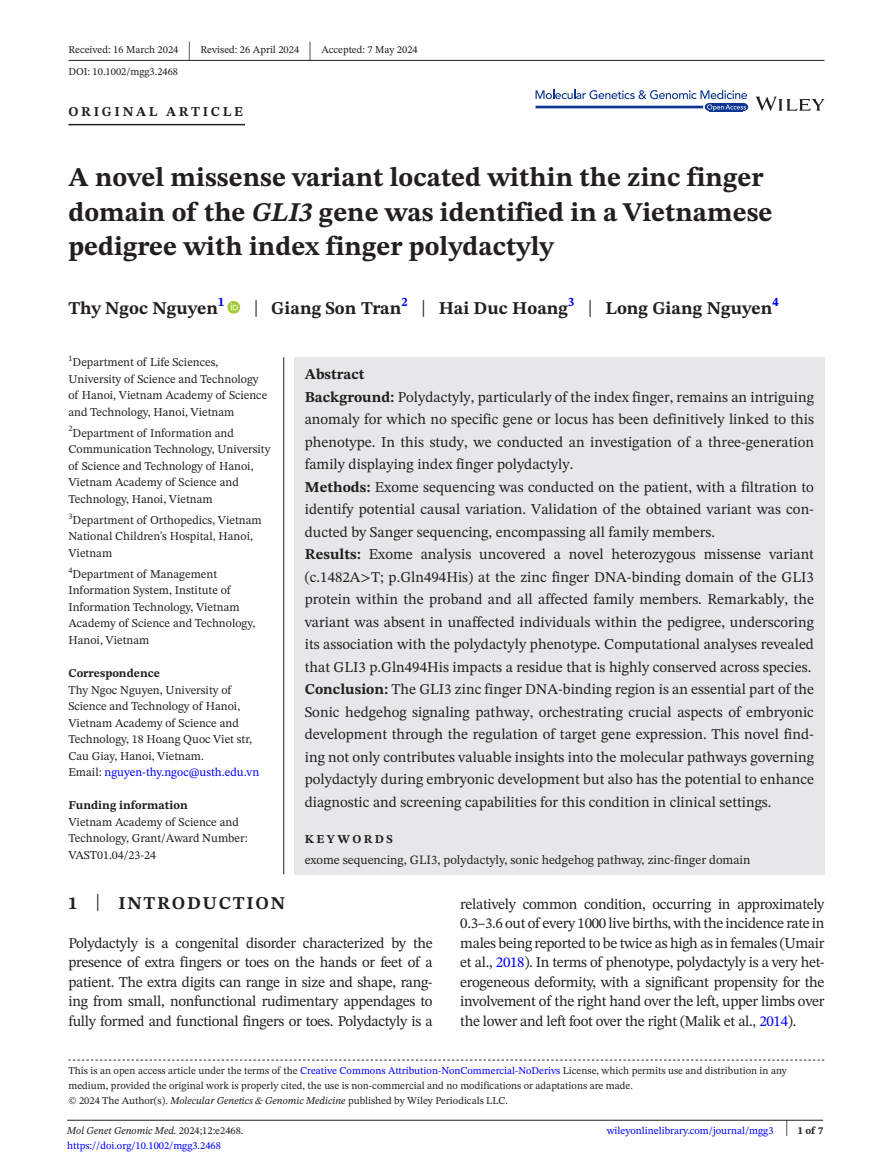
<style>
.page{position:relative;width:893px;height:1174px;background:#fff}
.page>*{position:absolute;margin:0;border:0;box-sizing:border-box;transform-origin:0 0}
.t1{font:700 27px/34.5px "STIX Two Text";color:#231f20}
.t2{font:25.65px "STIX Two Text";color:#231f20;scale:.49 1}
.t3{font:700 18px "STIX Two Text";color:#231f20}
.t4{font:700 18px "STIX Two Text";letter-spacing:.1em;color:#231f20}
.t5{font:15px/22.5px "STIX Two Text";color:#231f20;text-align:justify}
.t6{font:700 13.5px "STIX Two Text";letter-spacing:.2em;color:#231f20}
.t7{font:12.75px "STIX Two Text";color:#231f20}
.t8{font:12px/16.5px "STIX Two Text";color:#231f20}
.t9{font:700 12px "STIX Two Text";color:#231f20}
.t10{font:700 12px "STIX Two Text";letter-spacing:.2em;color:#231f20}
.t11{font:10.5px/15px "STIX Two Text";color:#231f20}
.t12{font:10.5px "STIX Two Text";color:#00f}
.t13{font:italic 10.5px "STIX Two Text";color:#231f20}
.t14{font:700 10.5px "STIX Two Text";color:#231f20}
.s1{font-style:italic}
.s2{font-weight:400;font-size:23.4px}
.s3{color:#00f}
.s4{font-weight:700}
.s5{font-family:"STIX"}
.s6{font-weight:400;font-size:23.7px}
.s7{font-style:normal}
.s8{font-weight:400;font-size:22.2px}
</style>
<div class="page">
<hr style="left:67px;top:1119px;width:756px;height:1px;background:#231f20">
<svg style="left:756px;top:97px;width:68px;height:14px"></svg>
<svg style="left:536px;top:90px;width:211px;height:21px"></svg>
<hr style="left:68px;top:60px;width:756px;height:1px;background:#231f20">
<hr style="left:68px;top:124px;width:177px;height:1px;background:#231f20">
<svg style="left:227px;top:301px;width:13px;height:13px"></svg>
<svg style="left:231px;top:303px;width:7px;height:7px"></svg>
<div style="left:294px;top:357px;width:530px;height:517px;background:#e6e7e9"></div>
<hr style="left:283px;top:357px;width:1px;height:517px;background:#231f20">
<svg style="left:68px;top:1059px;width:756px;height:1px"></svg>
<p class="t11" style="left:68px;top:42px;width:111px">Received: 16 March 2024</p>
<h2 class="t2" style="left:188px;top:32px;width:8px">|</h2>
<p class="t11" style="left:201px;top:42px;width:100px">Revised: 26 April 2024</p>
<h2 class="t2" style="left:309px;top:32px;width:8px">|</h2>
<p class="t11" style="left:321px;top:42px;width:98px">Accepted: 7 May 2024</p>
<p class="t11" style="left:68px;top:64px;width:111px">DOI: 10.1002/mgg3.2468</p>
<p class="t6" style="left:68px;top:101px;width:176px">ORIGINAL ARTICLE</p>
<h1 class="t1" style="left:68px;top:161px;width:705px">A novel missense variant located within the zinc finger domain of the <span class="s1">GLI3</span> gene was identified in a Vietnamese pedigree with index finger polydactyly</h1>
<p class="t3" style="left:68px;top:295px;width:157px">Thy Ngoc Nguyen<sup>1</sup></p>
<p class="t3" style="left:254px;top:295px;width:526px"><span class="s2">|</span> Giang Son Tran<sup>2</sup> <span class="s2">|</span> Hai Duc Hoang<sup>3</sup> <span class="s2">|</span> Long Giang Nguyen<sup>4</sup></p>
<p class="t8" style="left:68px;top:354px;width:200px"><sup>1</sup>Department of Life Sciences, University of Science and Technology of Hanoi, Vietnam Academy of Science and Technology, Hanoi, Vietnam</p>
<p class="t8" style="left:68px;top:424px;width:204px"><sup>2</sup>Department of Information and Communication Technology, University of Science and Technology of Hanoi, Vietnam Academy of Science and Technology, Hanoi, Vietnam</p>
<p class="t8" style="left:68px;top:511px;width:195px"><sup>3</sup>Department of Orthopedics, Vietnam<br>National Children's Hospital, Hanoi,<br>Vietnam</p>
<p class="t8" style="left:68px;top:565px;width:188px"><sup>4</sup>Department of Management<br>Information System, Institute of<br>Information Technology, Vietnam<br>Academy of Science and Technology,<br>Hanoi, Vietnam</p>
<p class="t9" style="left:68px;top:664px;width:93px">Correspondence</p>
<p class="t8" style="left:68px;top:681px;width:192px">Thy Ngoc Nguyen, University of<br>Science and Technology of Hanoi,<br>Vietnam Academy of Science and<br>Technology, 18 Hoang Quoc Viet str,<br>Cau Giay, Hanoi, Vietnam.<br>Email: <span class="s3">nguyen-thy.ngoc@usth.edu.vn</span></p>
<p class="t9" style="left:68px;top:796px;width:121px">Funding information</p>
<p class="t8" style="left:68px;top:813px;width:181px">Vietnam Academy of Science and<br>Technology, Grant/Award Number:<br>VAST01.04/23-24</p>
<p class="t5" style="left:305px;top:363px;width:511px;text-align:left"><span class="s4">Abstract<br>Background:</span> Polydactyly, particularly of the index finger, remains an intriguing anomaly for which no specific gene or locus has been definitively linked to this phenotype. In this study, we conducted an investigation of a three-generation family displaying index finger polydactyly.<br><span class="s4">Methods:</span> Exome sequencing was conducted on the patient, with a filtration to identify potential causal variation. Validation of the obtained variant was con&shy;ducted by Sanger sequencing, encompassing all family members.<br><span class="s4">Results:</span> Exome analysis uncovered a novel heterozygous missense variant (c.1482A<span class="s5">&gt;</span>T; p.Gln494His) at the zinc finger DNA-binding domain of the GLI3 protein within the proband and all affected family members. Remarkably, the variant was absent in unaffected individuals within the pedigree, underscoring its association with the polydactyly phenotype. Computational analyses revealed that GLI3 p.Gln494His impacts a residue that is highly conserved across species.<br><span class="s4">Conclusion:</span> The GLI3 zinc finger DNA-binding region is an essential part of the Sonic hedgehog signaling pathway, orchestrating crucial aspects of embryonic development through the regulation of target gene expression. This novel find&shy;ing not only contributes valuable insights into the molecular pathways governing polydactyly during embryonic development but also has the potential to enhance diagnostic and screening capabilities for this condition in clinical settings.</p>
<p class="t10" style="left:305px;top:830px;width:90px">KEYWORDS</p>
<p class="t7" style="left:305px;top:850px;width:447px">exome sequencing, GLI3, polydactyly, sonic hedgehog pathway, zinc-finger domain</p>
<p class="t4" style="left:68px;top:890px;width:218px">1 <span class="s6">|</span> INTRODUCTION</p>
<p class="t5" style="left:68px;top:933px;width:366px;line-height:19.5px">Polydactyly is a congenital disorder characterized by the presence of extra fingers or toes on the hands or feet of a patient. The extra digits can range in size and shape, rang&shy;ing from small, nonfunctional rudimentary appendages to fully formed and functional fingers or toes. Polydactyly is a</p>
<p class="t5" style="left:460px;top:894px;width:366px;line-height:19.5px">relatively common condition, occurring in approximately 0.3–3.6 out of every 1000 live births, with the incidence rate in males being reported to be twice as high as in females (Umair et al., <span class="s3">2018</span>). In terms of phenotype, polydactyly is a very het&shy;erogeneous deformity, with a significant propensity for the involvement of the right hand over the left, upper limbs over the lower and left foot over the right (Malik et al., <span class="s3">2014</span>).</p>
<p class="t11" style="left:68px;top:1063px;width:720px">This is an open access article under the terms of the <span class="s3">Creative Commons Attribution-NonCommercial-NoDerivs</span> License, which permits use and distribution in any medium, provided the original work is properly cited, the use is non-commercial and no modifications or adaptations are made.<br>© 2024 The Author(s). <span class="s1">Molecular Genetics &amp; Genomic Medicine</span> published by Wiley Periodicals LLC.</p>
<p class="t13" style="left:67px;top:1123px;width:178px">Mol Genet Genomic Med. <span class="s7">2024;12:e2468.</span></p>
<p class="t14" style="left:785px;top:1123px;width:39px"><span class="s8">|</span> 1 of 7</p>
<p class="t12" style="left:67px;top:1138px;width:155px">https://doi.org/10.1002/mgg3.2468</p>
<p class="t12" style="left:607px;top:1123px;width:168px">wileyonlinelibrary.com/journal/mgg3</p>
</div>
